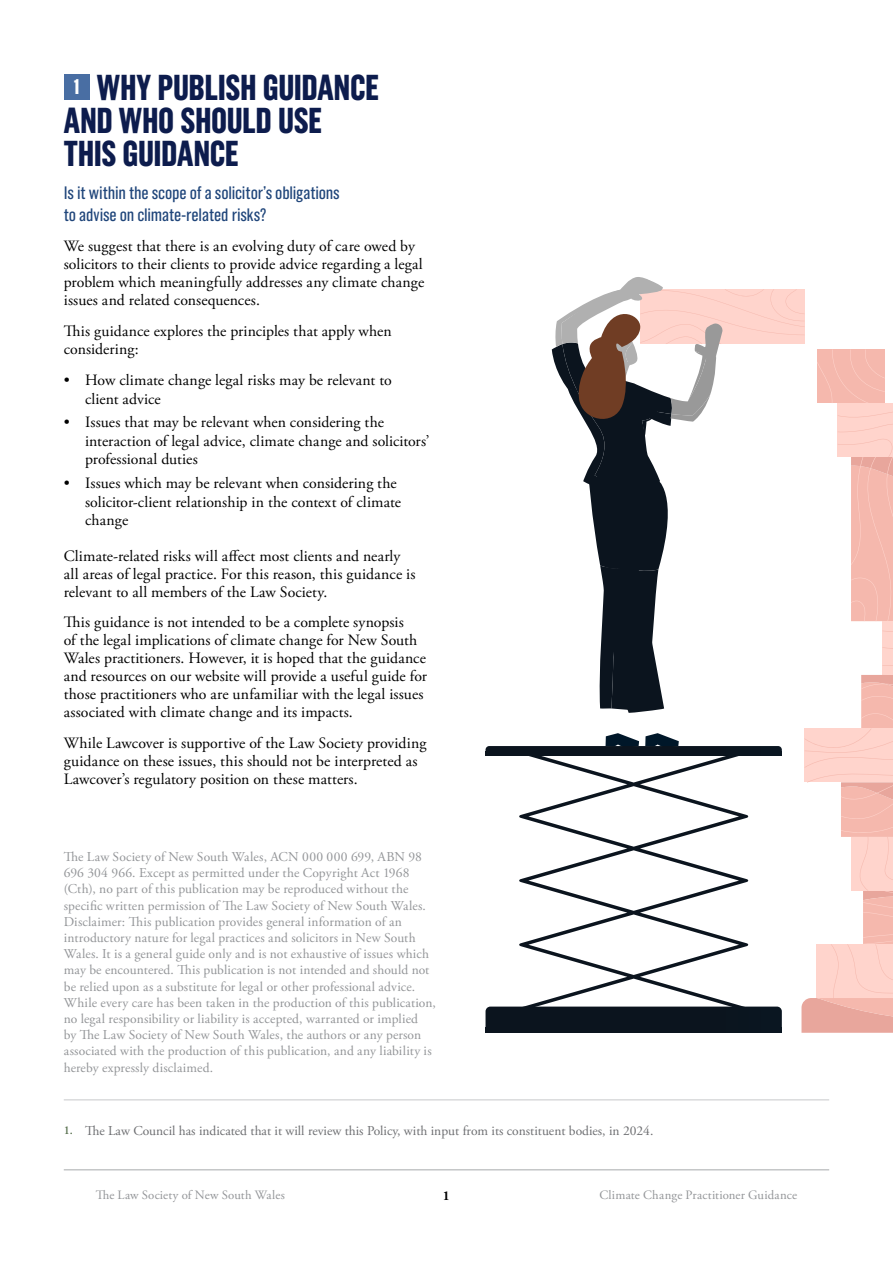
<style>
.page{position:relative;width:893px;height:1263px;background:#fff}
.page>*{position:absolute;margin:0;border:0;box-sizing:border-box;transform-origin:0 0}
.t1{font:700 36px/33px "Grotzec Head Condensed";letter-spacing:-.015em;color:#0d1c4d}
.t2{font:18px/21.6px "Grotzec Head Condensed";letter-spacing:-.01em;color:#1f457a}
.t3{font:15.75px/18.1px "Adobe Garamond Pro";letter-spacing:.005em;color:#000}
.t4{font:13.5px/16.2px "Adobe Garamond Pro";letter-spacing:.01em;color:#939598}
.t5{font:13.5px "Adobe Garamond Pro";color:#6d6e71}
.t6{font:700 13.5px "Adobe Garamond Pro";color:#000}
.t7{font:12.75px "Adobe Garamond Pro";letter-spacing:.015em;color:#939598}
.s1{font-weight:600;font-size:12px;color:#566f4d}
</style>
<div class="page">
<hr style="left:64px;top:1169px;width:765px;height:1px;background:#a7a9ac">
<div style="left:64px;top:74px;width:26px;height:26px;background:#496ea3"></div>
<hr style="left:64px;top:1099px;width:765px;height:1px;background:#c7c8ca">
<svg style="left:485px;top:277px;width:408px;height:756px"></svg>
<h1 class="t1" style="left:64px;top:70px;width:317px"><sup>1</sup> WHY PUBLISH GUIDANCE<br>AND WHO SHOULD USE<br>THIS GUIDANCE</h1>
<p class="t2" style="left:64px;top:182px;width:278px">Is it within the scope of a solicitor’s obligations to advise on climate-related risks?</p>
<p class="t3" style="left:64px;top:238px;width:362px">We suggest that there is an evolving duty of care owed by solicitors to their clients to provide advice regarding a legal problem which meaningfully addresses any climate change issues and related consequences.</p>
<p class="t3" style="left:64px;top:322px;width:329px">This guidance explores the principles that apply when considering:</p>
<p class="t3" style="left:85px;top:371px;width:308px;line-height:18.9px;text-indent:-21px">• How climate change legal risks may be relevant to client advice</p>
<p class="t3" style="left:85px;top:413px;width:346px;line-height:18.9px;text-indent:-21px">• Issues that may be relevant when considering the interaction of legal advice, climate change and solicitors’ professional duties</p>
<p class="t3" style="left:85px;top:474px;width:318px;line-height:18.9px;text-indent:-21px">• Issues which may be relevant when considering the solicitor-client relationship in the context of climate change</p>
<p class="t3" style="left:64px;top:547px;width:353px">Climate-related risks will affect most clients and nearly all areas of legal practice. For this reason, this guidance is relevant to all members of the Law Society.</p>
<p class="t3" style="left:64px;top:613px;width:365px">This guidance is not intended to be a complete synopsis<br>of the legal implications of climate change for New South Wales practitioners. However, it is hoped that the guidance and resources on our website will provide a useful guide for those practitioners who are unfamiliar with the legal issues associated with climate change and its impacts.</p>
<p class="t3" style="left:64px;top:734px;width:364px">While Lawcover is supportive of the Law Society providing guidance on these issues, this should not be interpreted as<br>Lawcover’s regulatory position on these matters.</p>
<p class="t4" style="left:64px;top:849px;width:374px">The Law Society of New South Wales, ACN 000 000 699, ABN 98<br>696 304 966. Except as permitted under the Copyright Act 1968 (Cth), no part of this publication may be reproduced without the specific written permission of The Law Society of New South Wales.<br>Disclaimer: This publication provides general information of an introductory nature for legal practices and solicitors in New South Wales. It is a general guide only and is not exhaustive of issues which may be encountered. This publication is not intended and should not be relied upon as a substitute for legal or other professional advice.<br>While every care has been taken in the production of this publication, no legal responsibility or liability is accepted, warranted or implied<br>by The Law Society of New South Wales, the authors or any person associated with the production of this publication, and any liability is hereby expressly disclaimed.</p>
<p class="t5" style="left:64px;top:1123px;width:591px"><span class="s1">1.</span> The Law Council has indicated that it will review this Policy, with input from its constituent bodies, in 2024.</p>
<p class="t7" style="left:96px;top:1187px;width:191px">The Law Society of New South Wales</p>
<p class="t6" style="left:443px;top:1187px;width:9px">1</p>
<p class="t7" style="left:599px;top:1187px;width:199px">Climate Change Practitioner Guidance</p>
</div>
